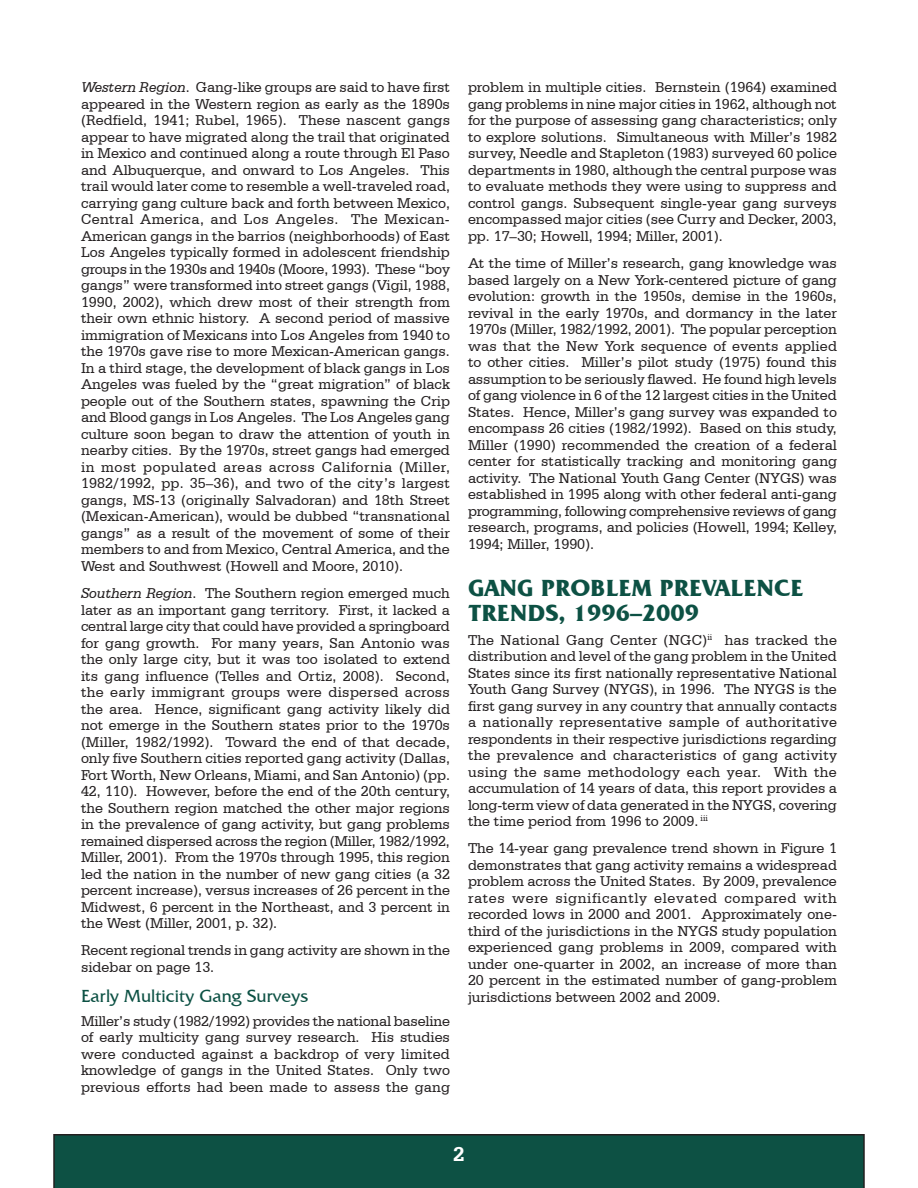
<style>
.page{position:relative;width:918px;height:1188px;background:#fff}
.page>*{position:absolute;margin:0;border:0;box-sizing:border-box;transform-origin:0 0}
.subhead{font:700 24px/25.5px "Friz Quadrata IT Cby BT";color:#0d5144}
.t1{font:700 21px "Serifa BT";color:#fff}
.Subhead_2{font:18px "Friz Quadrata IT Cby BT";color:#0d5144}
.body_text{font:15px/16.5px "Serifa BT";color:#231f20;text-align:justify}
.s1{font-style:italic}
</style>
<div class="page">
<div style="left:53px;top:1134px;width:812px;height:54px;background:#0d5144"></div>
<p class="body_text" style="left:81px;top:79px;width:371px"><span class="s1">Western Region</span>. Gang-like groups are said to have first appeared in the Western region as early as the 1890s (Redfield, 1941; Rubel, 1965). These nascent gangs appear to have migrated along the trail that originated in Mexico and continued along a route through El Paso and Albuquerque, and onward to Los Angeles. This trail would later come to resemble a well-traveled road, carrying gang culture back and forth between Mexico, Central America, and Los Angeles. The Mexican-American gangs in the barrios (neighborhoods) of East Los Angeles typically formed in adolescent friendship groups in the 1930s and 1940s (Moore, 1993). These “boy gangs” were transformed into street gangs (Vigil, 1988, 1990, 2002), which drew most of their strength from their own ethnic history. A second period of massive immigration of Mexicans into Los Angeles from 1940 to the 1970s gave rise to more Mexican-American gangs.<br>In a third stage, the development of black gangs in Los Angeles was fueled by the “great migration” of black people out of the Southern states, spawning the Crip and Blood gangs in Los Angeles. The Los Angeles gang culture soon began to draw the attention of youth in nearby cities. By the 1970s, street gangs had emerged in most populated areas across California (Miller, 1982/1992, pp. 35–36), and two of the city’s largest gangs, MS-13 (originally Salvadoran) and 18th Street (Mexican-American), would be dubbed “transnational gangs” as a result of the movement of some of their members to and from Mexico, Central America, and the West and Southwest (Howell and Moore, 2010).</p>
<p class="body_text" style="left:81px;top:585px;width:371px"><span class="s1">Southern Region</span>. The Southern region emerged much later as an important gang territory. First, it lacked a central large city that could have provided a springboard for gang growth. For many years, San Antonio was the only large city, but it was too isolated to extend its gang influence (Telles and Ortiz, 2008). Second, the early immigrant groups were dispersed across the area. Hence, significant gang activity likely did not emerge in the Southern states prior to the 1970s (Miller, 1982/1992). Toward the end of that decade, only five Southern cities reported gang activity (Dallas, Fort Worth, New Orleans, Miami, and San Antonio) (pp.<br>42, 110). However, before the end of the 20th century, the Southern region matched the other major regions in the prevalence of gang activity, but gang problems remained dispersed across the region (Miller, 1982/1992, Miller, 2001). From the 1970s through 1995, this region led the nation in the number of new gang cities (a 32 percent increase), versus increases of 26 percent in the Midwest, 6 percent in the Northeast, and 3 percent in the West (Miller, 2001, p. 32).</p>
<p class="body_text" style="left:81px;top:942px;width:371px">Recent regional trends in gang activity are shown in the sidebar on page 13.</p>
<p class="Subhead_2" style="left:81px;top:985px;width:229px">Early Multicity Gang Surveys</p>
<p class="body_text" style="left:81px;top:1012px;width:371px">Miller’s study (1982/1992) provides the national baseline of early multicity gang survey research. His studies were conducted against a backdrop of very limited knowledge of gangs in the United States. Only two previous efforts had been made to assess the gang</p>
<p class="body_text" style="left:468px;top:79px;width:371px">problem in multiple cities. Bernstein (1964) examined gang problems in nine major cities in 1962, although not for the purpose of assessing gang characteristics; only to explore solutions. Simultaneous with Miller’s 1982 survey, Needle and Stapleton (1983) surveyed 60 police departments in 1980, although the central purpose was to evaluate methods they were using to suppress and control gangs. Subsequent single-year gang surveys encompassed major cities (see Curry and Decker, 2003, pp. 17–30; Howell, 1994; Miller, 2001).</p>
<p class="body_text" style="left:468px;top:255px;width:371px">At the time of Miller’s research, gang knowledge was based largely on a New York-centered picture of gang evolution: growth in the 1950s, demise in the 1960s, revival in the early 1970s, and dormancy in the later 1970s (Miller, 1982/1992, 2001). The popular perception was that the New York sequence of events applied to other cities. Miller’s pilot study (1975) found this assumption to be seriously flawed. He found high levels of gang violence in 6 of the 12 largest cities in the United States. Hence, Miller’s gang survey was expanded to encompass 26 cities (1982/1992). Based on this study, Miller (1990) recommended the creation of a federal center for statistically tracking and monitoring gang activity. The National Youth Gang Center (NYGS) was established in 1995 along with other federal anti-gang programming, following comprehensive reviews of gang research, programs, and policies (Howell, 1994; Kelley, 1994; Miller, 1990).</p>
<p class="subhead" style="left:468px;top:574px;width:337px">GANG PROBLEM PREVALENCE<br>TRENDS, 1996–2009</p>
<p class="body_text" style="left:468px;top:631px;width:371px">The National Gang Center (NGC)<sup>ii</sup> has tracked the distribution and level of the gang problem in the United States since its first nationally representative National Youth Gang Survey (NYGS), in 1996. The NYGS is the first gang survey in any country that annually contacts a nationally representative sample of authoritative respondents in their respective jurisdictions regarding the prevalence and characteristics of gang activity using the same methodology each year. With the accumulation of 14 years of data, this report provides a long-term view of data generated in the NYGS, covering the time period from 1996 to 2009. <sup>iii</sup></p>
<p class="body_text" style="left:468px;top:840px;width:371px">The 14-year gang prevalence trend shown in Figure 1 demonstrates that gang activity remains a widespread problem across the United States. By 2009, prevalence rates were significantly elevated compared with recorded lows in 2000 and 2001. Approximately one&shy;third of the jurisdictions in the NYGS study population experienced gang problems in 2009, compared with under one-quarter in 2002, an increase of more than 20 percent in the estimated number of gang-problem jurisdictions between 2002 and 2009.</p>
<h2 class="t1" style="left:453px;top:1141px;width:13px">2</h2>
</div>
